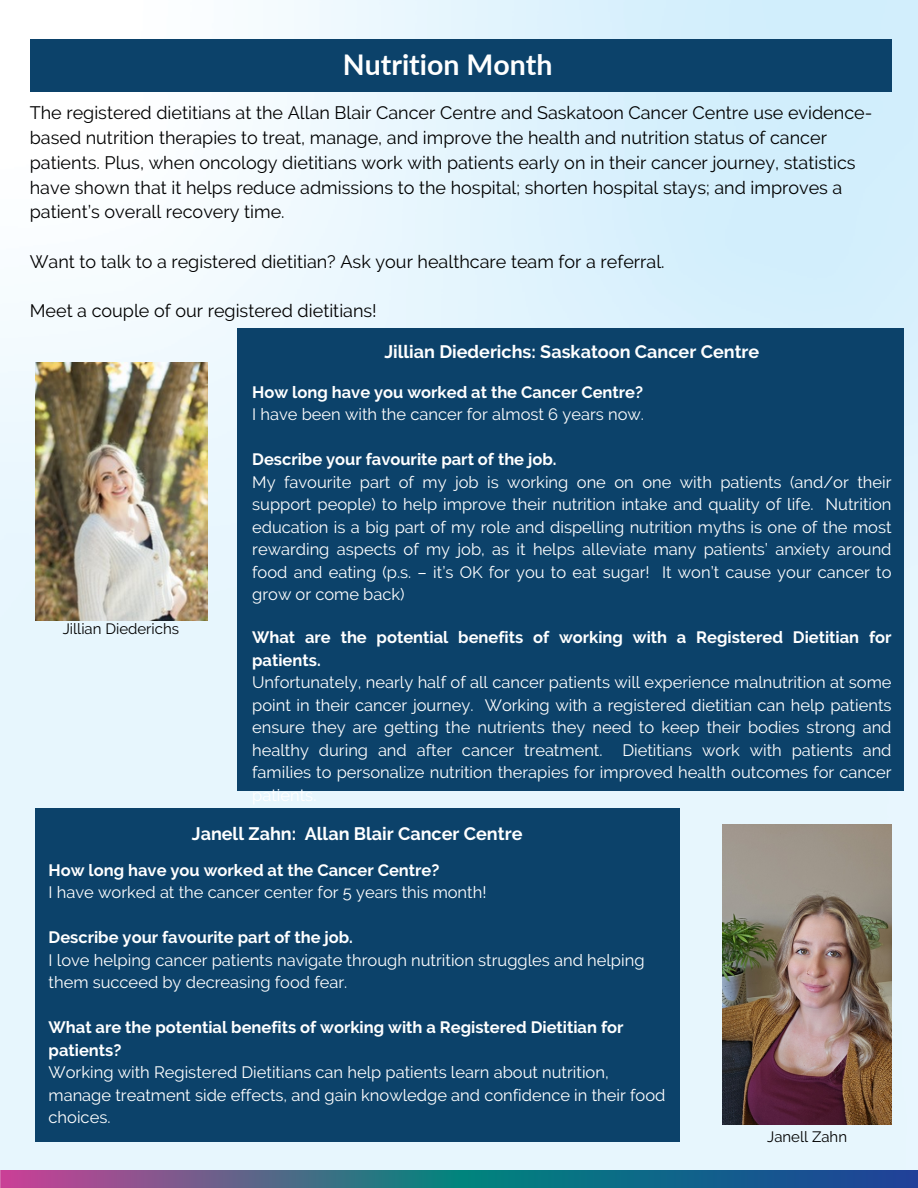
<style>
.page{position:relative;width:918px;height:1188px;background:#fff}
.page>*{position:absolute;margin:0;border:0;box-sizing:border-box;transform-origin:0 0}
.t1{font:700 28.5px "Lato";color:#fff}
.t2{font:18px/24.8px "Raleway";color:#000}
.t3{font:700 18px "Raleway";color:#fff}
.t4{font:16.5px/22.5px "Raleway";color:#fff}
.t5{font:15px "Raleway";color:#000}
.s1{font-weight:700}
</style>
<div class="page">
<img style="left:0;top:0;width:918px;height:1170px">
<img style="left:0;top:1170px;width:918px;height:18px">
<div style="left:30px;top:40px;width:862px;height:52px;background:#0c426a"></div>
<img style="left:35px;top:362px;width:172px;height:258px">
<div style="left:238px;top:329px;width:665px;height:462px;background:#0c426a"></div>
<div style="left:35px;top:808px;width:644px;height:333px;background:#0c426a"></div>
<img style="left:723px;top:824px;width:168px;height:300px">
<h3 class="t1" style="left:343px;top:47px;width:211px">Nutrition Month</h3>
<h3 class="t2" style="left:30px;top:101px;width:844px">The registered dietitians at the Allan Blair Cancer Centre and Saskatoon Cancer Centre use evidence&shy;based nutrition therapies to treat, manage, and improve the health and nutrition status of cancer patients. Plus, when oncology dietitians work with patients early on in their cancer journey, statistics have shown that it helps reduce admissions to the hospital; shorten hospital stays; and improves a patient’s overall recovery time.</h3>
<h3 class="t2" style="left:30px;top:249px;width:636px">Want to talk to a registered dietitian? Ask your healthcare team for a referral.</h3>
<p class="t2" style="left:30px;top:299px;width:349px">Meet a couple of our registered dietitians!</p>
<h2 class="t3" style="left:384px;top:341px;width:376px">Jillian Diederichs: Saskatoon Cancer Centre</h2>
<p class="t5" style="left:63px;top:619px;width:118px">Jillian Diederichs</p>
<h3 class="t4" style="left:252px;top:381px;width:393px"><span class="s1">How long have you worked at the Cancer Centre?<br></span>I have been with the cancer for almost 6 years now.</h3>
<h2 class="t4" style="left:252px;top:448px;width:641px"><span class="s1">Describe your favourite part of the job.<br></span>My favourite part of my job is working one on one with patients (and/or their support people) to help improve their nutrition intake and quality of life. Nutrition education is a big part of my role and dispelling nutrition myths is one of the most rewarding aspects of my job, as it helps alleviate many patients’ anxiety around food and eating (p.s. – it’s OK for you to eat sugar! It won’t cause your cancer to grow or come back)</h2>
<p class="t4" style="left:252px;top:626px;width:641px"><span class="s1">What are the potential benefits of working with a Registered Dietitian for patients.<br></span>Unfortunately, nearly half of all cancer patients will experience malnutrition at some point in their cancer journey. Working with a registered dietitian can help patients ensure they are getting the nutrients they need to keep their bodies strong and healthy during and after cancer treatment. Dietitians work with patients and families to personalize nutrition therapies for improved health outcomes for cancer</p>
<p class="t3" style="left:192px;top:823px;width:332px">Janell Zahn: Allan Blair Cancer Centre</p>
<h3 class="t4" style="left:49px;top:859px;width:439px"><span class="s1">How long have you worked at the Cancer Centre?<br></span>I have worked at the cancer center for 5 years this month!</h3>
<h3 class="t4" style="left:49px;top:926px;width:597px"><span class="s1">Describe your favourite part of the job.<br></span>I love helping cancer patients navigate through nutrition struggles and helping them succeed by decreasing food fear.</h3>
<h3 class="t4" style="left:49px;top:1016px;width:618px"><span class="s1">What are the potential benefits of working with a Registered Dietitian for patients?<br></span>Working with Registered Dietitians can help patients learn about nutrition, manage treatment side effects, and gain knowledge and confidence in their food choices.</h3>
<p class="t5" style="left:767px;top:1127px;width:81px">Janell Zahn</p>
</div>
